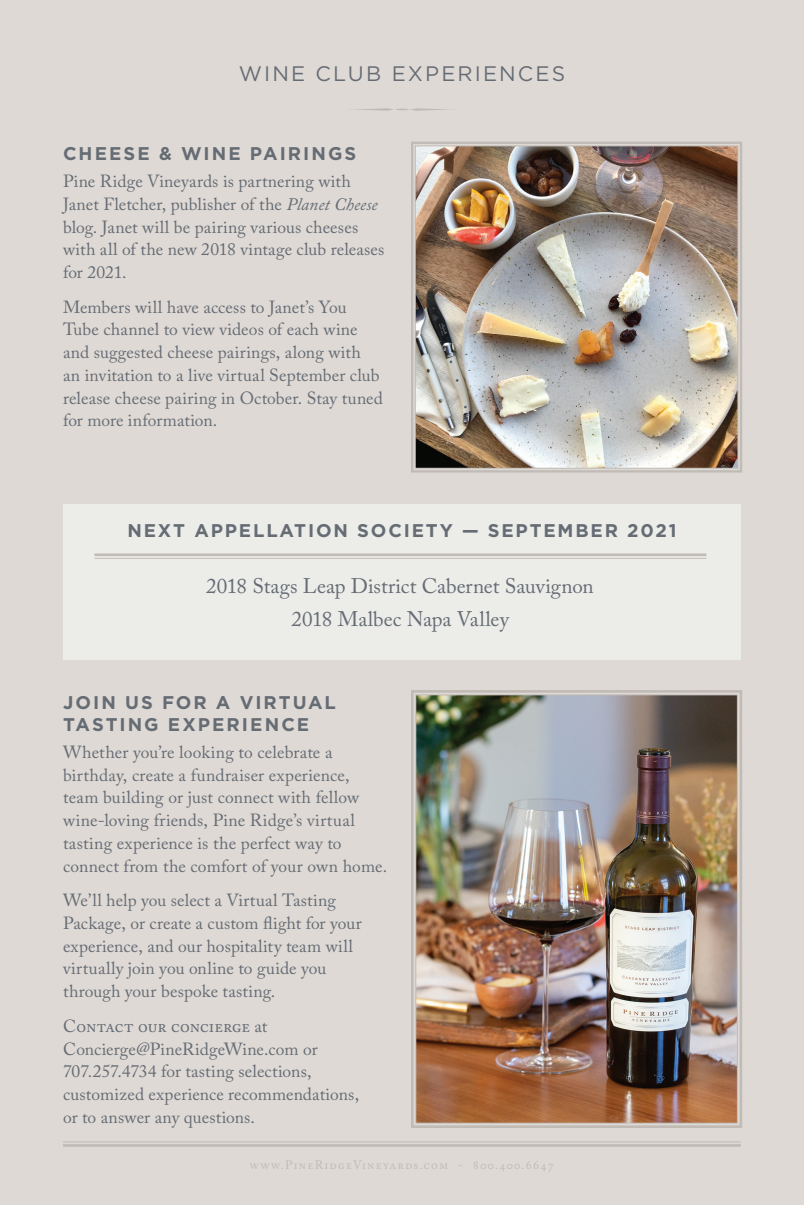
<style>
.page{position:relative;width:804px;height:1205px;background:#fff}
.page>*{position:absolute;margin:0;border:0;box-sizing:border-box;transform-origin:0 0}
.t1{font:21px/32.7px "Adobe Caslon Pro";letter-spacing:-.005em;color:#666c74;text-align:center}
.t2{font:21px "Gotham";letter-spacing:.1em;color:#666c74}
.t3{font:700 18.38px/21.9px "Gotham";letter-spacing:.1em;color:#666c74}
.t4{font:17.5px/22.8px "Adobe Caslon Pro";color:#666c74}
.t5{font:12.25px "Adobe Caslon Pro";letter-spacing:.1em;color:#c1bbb6}
.s1{font-style:italic}
</style>
<div class="page">
<div style="left:0;top:0;width:803px;height:1205px;background:#ded9d5"></div>
<svg style="left:411px;top:141px;width:331px;height:332px"></svg>
<img style="left:414px;top:145px;width:324px;height:324px">
<svg style="left:411px;top:690px;width:331px;height:438px"></svg>
<img style="left:415px;top:694px;width:323px;height:430px">
<div style="left:63px;top:505px;width:677px;height:155px;background:#ecece9"></div>
<hr style="left:94px;top:553px;width:612px;height:3px;background:#c1bbb6">
<hr style="left:94px;top:558px;width:612px;height:1px;background:#c1bbb6">
<svg style="left:356px;top:108px;width:92px;height:3px"></svg>
<hr style="left:63px;top:1144px;width:677px;height:3px;background:#c1bbb6">
<hr style="left:63px;top:1141px;width:677px;height:1px;background:#c1bbb6">
<p class="t2" style="left:239px;top:62px;width:328px">WINE CLUB EXPERIENCES</p>
<p class="t3" style="left:63px;top:143px;width:294px">CHEESE &amp; WINE PAIRINGS</p>
<p class="t4" style="left:63px;top:170px;width:323px">Pine Ridge Vineyards is partnering with Janet Fletcher, publisher of the <span class="s1">Planet Cheese </span>blog. Janet will be pairing various cheeses with all of the new 2018 vintage club releases for 2021.</p>
<p class="t4" style="left:63px;top:295px;width:321px">Members will have access to Janet’s You Tube channel to view videos of each wine and suggested cheese pairings, along with<br>an invitation to a live virtual September club release cheese pairing in October. Stay tuned for more information.</p>
<p class="t3" style="left:127px;top:519px;width:550px">NEXT APPELLATION SOCIETY — SEPTEMBER 2021</p>
<p class="t1" style="left:206px;top:570px;width:389px">2018 Stags Leap District Cabernet Sauvignon<br>2018 Malbec Napa Valley</p>
<p class="t3" style="left:63px;top:692px;width:274px">JOIN US FOR A VIRTUAL<br>TASTING EXPERIENCE</p>
<p class="t4" style="left:63px;top:740px;width:325px">Whether you’re looking to celebrate a birthday, create a fundraiser experience, team building or just connect with fellow wine-loving friends, Pine Ridge’s virtual tasting experience is the perfect way to connect from the comfort of your own home.</p>
<p class="t4" style="left:63px;top:889px;width:300px">We’ll help you select a Virtual Tasting Package, or create a custom flight for your experience, and our hospitality team will virtually join you online to guide you through your bespoke tasting.</p>
<p class="t4" style="left:63px;top:1014px;width:297px">Contact our concierge at Concierge@PineRidgeWine.com or 707.257.4734 for tasting selections, customized experience recommendations, or to answer any questions.</p>
<p class="t5" style="left:250px;top:1157px;width:305px">www.PineRidgeVineyards.com - 800.400.6647</p>
</div>
